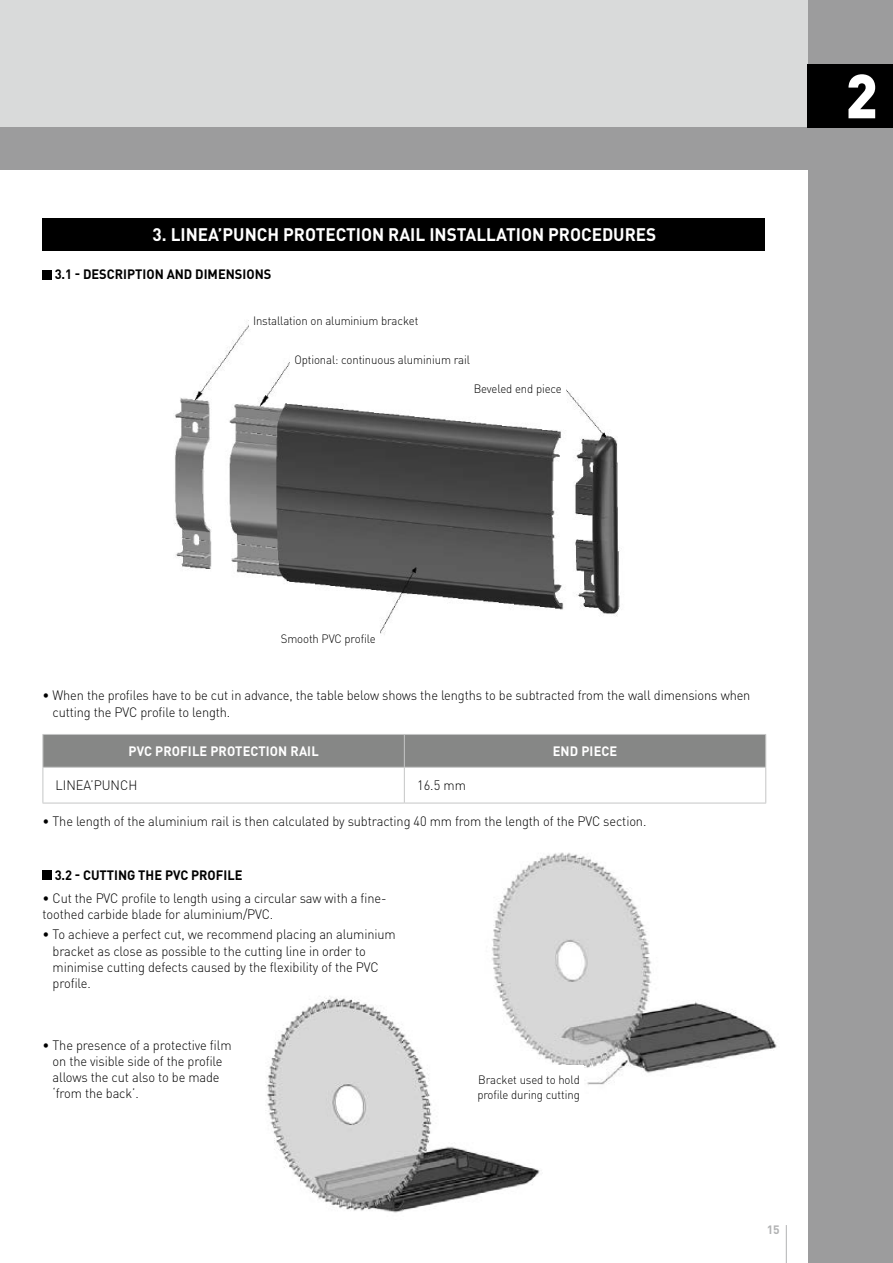
<style>
.page{position:relative;width:893px;height:1263px;background:#fff}
.page>*{position:absolute;margin:0;border:0;box-sizing:border-box;transform-origin:0 0}
.t1{font:900 61.35px "DIN Pro";color:#fff;scale:.95 1}
.t2{font:700 18px "DIN Pro";color:#fff;scale:.95 1}
.t3{font:300 13.5px/16.2px "DIN Pro";letter-spacing:-.01em;color:#000;scale:.95 1}
.t4{font:700 13.5px "DIN Pro";color:#000;scale:.95 1}
.t5{font:700 13.5px "DIN Pro";letter-spacing:.01em;color:#fff;scale:.95 1}
.t6{font:300 12px/14.4px "DIN Pro";letter-spacing:-.01em;color:#000;scale:.95 1}
.t7{font:700 12px "DIN Pro";color:#b1b2b3}
</style>
<div class="page">
<div style="left:43px;top:218px;width:722px;height:32px;background:#000"></div>
<div style="left:43px;top:270px;width:9px;height:9px;background:#000"></div>
<div style="left:43px;top:870px;width:9px;height:10px;background:#000"></div>
<div style="left:44px;top:735px;width:721px;height:32px;background:#868786"></div>
<hr style="left:43px;top:768px;width:1px;height:35px;background:#c5c6c6">
<hr style="left:404px;top:768px;width:1px;height:35px;background:#c5c6c6">
<hr style="left:765px;top:768px;width:1px;height:35px;background:#c5c6c6">
<hr style="left:43px;top:803px;width:361px;height:1px;background:#c5c6c6">
<hr style="left:404px;top:803px;width:362px;height:1px;background:#c5c6c6">
<hr style="left:43px;top:734px;width:361px;height:1px;background:#c5c6c6">
<hr style="left:43px;top:735px;width:1px;height:32px;background:#c5c6c6">
<hr style="left:43px;top:767px;width:361px;height:1px;background:#c5c6c6">
<hr style="left:404px;top:734px;width:362px;height:1px;background:#c5c6c6">
<hr style="left:404px;top:735px;width:1px;height:32px;background:#c5c6c6">
<hr style="left:404px;top:767px;width:362px;height:1px;background:#c5c6c6">
<hr style="left:765px;top:735px;width:1px;height:32px;background:#c5c6c6">
<img style="left:267px;top:996px;width:273px;height:217px">
<div style="left:0;top:0;width:830px;height:128px;background:#d9dada"></div>
<div style="left:808px;top:0;width:85px;height:1263px;background:#9c9c9d"></div>
<div style="left:0;top:128px;width:830px;height:42px;background:#9c9c9d"></div>
<div style="left:808px;top:64px;width:85px;height:64px;background:#000"></div>
<hr style="left:786px;top:1225px;width:1px;height:38px;background:#b1b2b3">
<img style="left:174px;top:320px;width:446px;height:315px">
<div style="left:249px;top:311px;width:211px;height:18px;background:#fff"></div>
<div style="left:290px;top:351px;width:212px;height:18px;background:#fff"></div>
<div style="left:355px;top:380px;width:211px;height:17px;background:#fff"></div>
<div style="left:168px;top:629px;width:212px;height:18px;background:#fff"></div>
<img style="left:476px;top:852px;width:301px;height:233px">
<div style="left:451px;top:1066px;width:133px;height:42px;background:#fff"></div>
<h2 class="t2" style="left:153px;top:223px;width:532px">3. LINEA’PUNCH PROTECTION RAIL INSTALLATION PROCEDURES</h2>
<p class="t4" style="left:55px;top:265px;width:229px">3.1 - DESCRIPTION AND DIMENSIONS</p>
<p class="t6" style="left:253px;top:313px;width:176px">Installation on aluminium bracket</p>
<p class="t6" style="left:294px;top:352px;width:186px">Optional: continuous aluminium rail</p>
<p class="t6" style="left:474px;top:381px;width:94px">Beveled end piece</p>
<h1 class="t1" style="left:845px;top:54px;width:36px">2</h1>
<p class="t6" style="left:281px;top:631px;width:101px">Smooth PVC profile</p>
<p class="t3" style="left:53px;top:687px;width:736px;text-indent:-10px">• When the profiles have to be cut in advance, the table below shows the lengths to be subtracted from the wall dimensions when cutting the PVC profile to length.</p>
<p class="t5" style="left:129px;top:742px;width:202px">PVC PROFILE PROTECTION RAIL</p>
<p class="t5" style="left:553px;top:742px;width:70px">END PIECE</p>
<p class="t3" style="left:56px;top:777px;width:87px">LINEA’PUNCH</p>
<p class="t3" style="left:417px;top:777px;width:53px">16.5 mm</p>
<p class="t3" style="left:43px;top:812px;width:637px">• The length of the aluminium rail is then calculated by subtracting 40 mm from the length of the PVC section.</p>
<p class="t4" style="left:55px;top:866px;width:199px">3.2 - CUTTING THE PVC PROFILE</p>
<p class="t3" style="left:43px;top:889px;width:364px">• Cut the PVC profile to length using a circular saw with a fine&shy;toothed carbide blade for aluminium/PVC.</p>
<p class="t3" style="left:53px;top:926px;width:363px;text-indent:-10px">• To achieve a perfect cut, we recommend placing an aluminium bracket as close as possible to the cutting line in order to minimise cutting defects caused by the flexibility of the PVC profile.</p>
<p class="t3" style="left:53px;top:1036px;width:190px;text-indent:-10px">• The presence of a protective film on the visible side of the profile allows the cut also to be made ‘from the back’.</p>
<p class="t6" style="left:477px;top:1072px;width:109px">Bracket used to hold profile during cutting</p>
<p class="t7" style="left:767px;top:1222px;width:15px">15</p>
</div>
